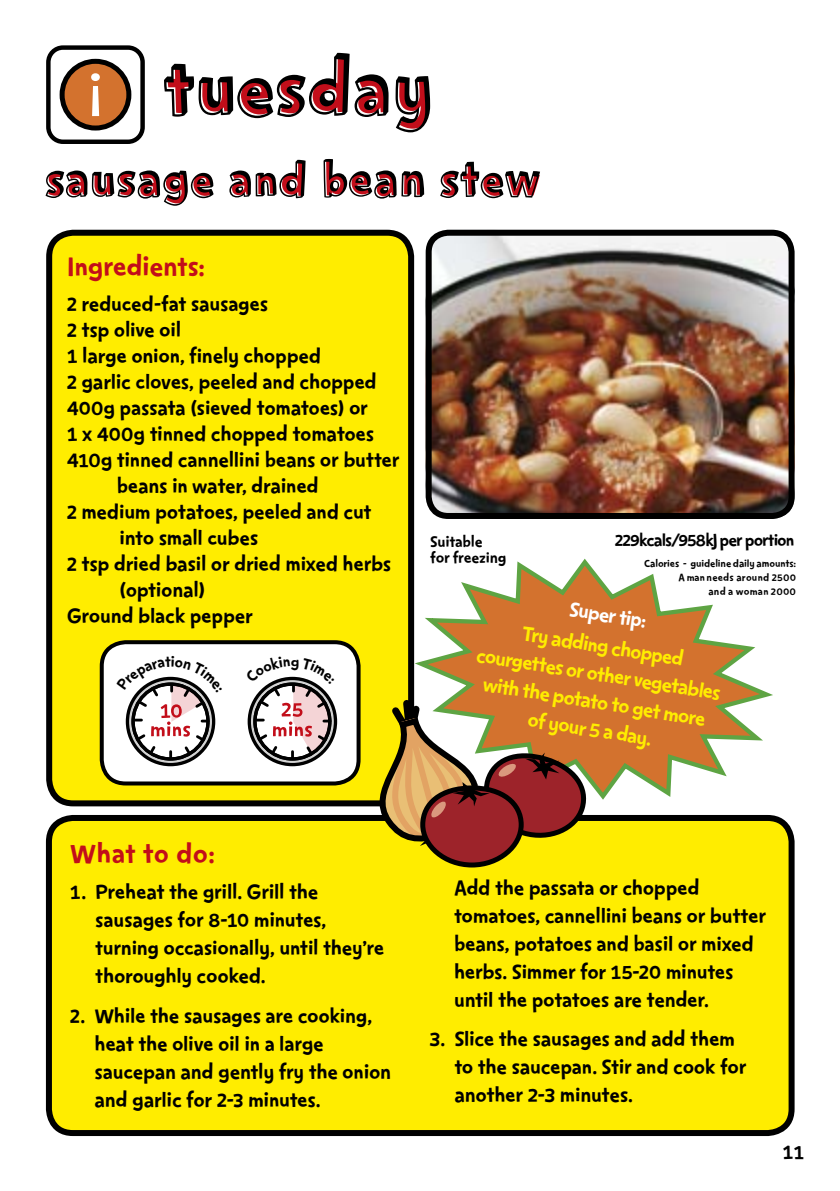
<style>
.page{position:relative;width:840px;height:1191px;background:#fff}
.page>*{position:absolute;margin:0;border:0;box-sizing:border-box;transform-origin:0 0}
.t1{font:82.2px "Change 4 Life Headline Shadow";color:#000}
.t2{font:52px "Change 4 Life Headline Shadow";color:#000}
.BODYCOPY___Red{font:32px "Change 4 Life Text";letter-spacing:-.015em;color:#c20e1a}
.BODYCOPY___Red-2{font:24px/28px "Change 4 Life Text";letter-spacing:-.015em;color:#000}
.BODYCOPY___Red-3{font:24px/28px "Change 4 Life Text";color:#ffed00;text-align:center}
.BODYCOPY___Red-4{font:24px "Change 4 Life Text";color:#fff}
.BODYCOPY___Red-5{font:20px "Change 4 Life Text";letter-spacing:-.05em;color:#000}
.BODYCOPY___Red-6{font:18px/16px "Change 4 Life Text";letter-spacing:-.015em;color:#000}
.BODYCOPY___Red-7{font:12px/14px "Change 4 Life Text";letter-spacing:-.01em;color:#000;text-align:right}
</style>
<div class="page">
<div style="left:49px;top:233px;width:362px;height:570px;background:#ffed00;border-radius:24px"></div>
<div style="left:46px;top:230px;width:368px;height:576px;border:6px solid #000;border-radius:24px"></div>
<div style="left:49px;top:818px;width:742px;height:315px;background:#ffed00;border-radius:24px"></div>
<div style="left:46px;top:815px;width:748px;height:321px;border:6px solid #000;border-radius:24px"></div>
<div style="left:102px;top:642px;width:256px;height:141px;background:#fff;border-radius:24px"></div>
<div style="left:100px;top:640px;width:260px;height:145px;border:4px solid #000;border-radius:24px"></div>
<svg style="left:408px;top:555px;width:365px;height:245px"></svg>
<div style="left:46px;top:45px;width:99px;height:99px;border:4px solid #000;border-radius:15px"></div>
<div style="left:62px;top:61px;width:67px;height:67px;background:#d3722e;border-radius:50%"></div>
<div style="left:60px;top:59px;width:71px;height:71px;border:5px solid #000;border-radius:50%"></div>
<svg style="left:91px;top:73px;width:9px;height:43px"></svg>
<img style="left:432px;top:230px;width:362px;height:282px">
<div style="left:425px;top:230px;width:369px;height:289px;border:6px solid #000;border-radius:20px"></div>
<div style="left:247px;top:677px;width:90px;height:89px;border:3px solid #000;border-radius:50%"></div>
<svg style="left:422px;top:788px;width:99px;height:77px"></svg>
<div style="left:420px;top:785px;width:103px;height:82px;border:5px solid #000;border-radius:50%"></div>
<svg style="left:366px;top:695px;width:222px;height:155px"></svg>
<svg style="left:125px;top:676px;width:91px;height:82px"></svg>
<svg style="left:247px;top:676px;width:87px;height:82px"></svg>
<p class="t1" style="left:164px;top:53px;width:272px">tuesday</p>
<p class="t2" style="left:45px;top:157px;width:497px">sausage and bean stew</p>
<p class="BODYCOPY___Red" style="left:67px;top:254px;width:140px">Ingredients:</p>
<p class="BODYCOPY___Red-2" style="left:67px;top:291px;width:203px">2 reduced-fat sausages</p>
<p class="BODYCOPY___Red-2" style="left:67px;top:317px;width:116px">2 tsp olive oil</p>
<p class="BODYCOPY___Red-2" style="left:67px;top:343px;width:256px">1 large onion, finely chopped</p>
<p class="BODYCOPY___Red-2" style="left:67px;top:369px;width:311px">2 garlic cloves, peeled and chopped</p>
<p class="BODYCOPY___Red-2" style="left:67px;top:395px;width:303px">400g passata (sieved tomatoes) or</p>
<p class="BODYCOPY___Red-2" style="left:67px;top:421px;width:309px">1 x 400g tinned chopped tomatoes</p>
<p class="BODYCOPY___Red-2" style="left:117px;top:448px;width:284px;line-height:26px;text-indent:-50px">410g tinned cannellini beans or butter beans in water, drained</p>
<p class="BODYCOPY___Red-2" style="left:119px;top:500px;width:253px;line-height:26px;text-indent:-53px">2 medium potatoes, peeled and cut into small cubes</p>
<p class="BODYCOPY___Red-2" style="left:119px;top:552px;width:273px;line-height:26px;text-indent:-53px">2 tsp dried basil or dried mixed herbs (optional)</p>
<p class="BODYCOPY___Red-2" style="left:67px;top:603px;width:187px">Ground black pepper</p>
<p class="BODYCOPY___Red-4" style="left:570px;top:599px;width:79px;rotate:9deg">Super tip:</p>
<p class="BODYCOPY___Red-5" style="left:614px;top:532px;width:181px">229kcals/958kJ per portion</p>
<p class="BODYCOPY___Red-6" style="left:430px;top:534px;width:78px">Suitable for freezing</p>
<p class="BODYCOPY___Red-7" style="left:643px;top:557px;width:153px">Calories - guideline daily amounts:<br>A man needs around 2500<br>and a woman 2000</p>
<p class="BODYCOPY___Red-3" style="left:482px;top:614px;width:249px;rotate:9deg">Try adding chopped courgettes or other vegetables with the potato to get more of your 5 a day.</p>
<p class="BODYCOPY___Red" style="left:70px;top:840px;width:147px">What to do:</p>
<p class="BODYCOPY___Red-2" style="left:95px;top:879px;width:290px;text-indent:-25px">1. Preheat the grill. Grill the sausages for 8-10 minutes, turning occasionally, until they’re thoroughly cooked.</p>
<p class="BODYCOPY___Red-2" style="left:94px;top:1003px;width:298px;text-indent:-25px">2. While the sausages are cooking, heat the olive oil in a large saucepan and gently fry the onion and garlic for 2-3 minutes.</p>
<p class="BODYCOPY___Red-2" style="left:454px;top:875px;width:313px">Add the passata or chopped tomatoes, cannellini beans or butter beans, potatoes and basil or mixed herbs. Simmer for 15-20 minutes until the potatoes are tender.</p>
<p class="BODYCOPY___Red-2" style="left:454px;top:1026px;width:293px;text-indent:-25px">3. Slice the sausages and add them to the saucepan. Stir and cook for another 2-3 minutes.</p>
<p class="BODYCOPY___Red-2" style="left:782px;top:1139px;width:23px">11</p>
</div>
